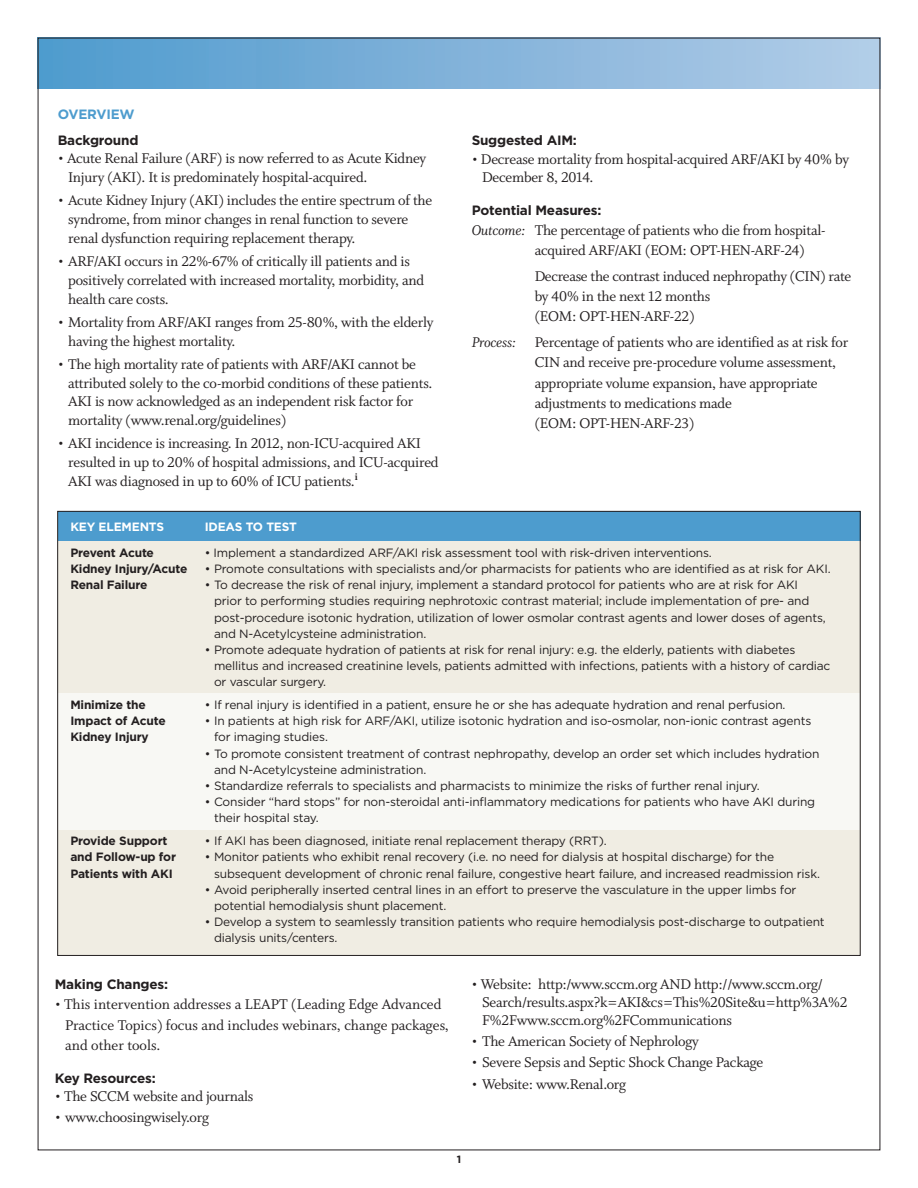
<style>
.page{position:relative;width:918px;height:1188px;background:#fff}
.page>*{position:absolute;margin:0;border:0;box-sizing:border-box;transform-origin:0 0}
.t1{font:15.75px/18.8px "Whitman Roman LF";letter-spacing:-.015em;color:#231f20}
.t2{font:700 13.5px "Gotham";letter-spacing:-.015em;color:#231f20}
.t3{font:700 13.5px "Gotham";letter-spacing:-.015em;color:#4d9cce}
.t4{font:12px/16.2px "Gotham";letter-spacing:-.015em;color:#231f20}
.t5{font:700 12px/16.2px "Gotham";letter-spacing:-.015em;color:#231f20}
.t6{font:700 12px "Gotham";letter-spacing:-.015em;color:#fff}
.t7{font:700 10.5px "Gotham";color:#231f20}
.s1{font-family:"Whitman Italic LF"}
</style>
<div class="page">
<div style="left:38px;top:38px;width:842px;height:50px;background:linear-gradient(to right,#4e9acd,#b4cce7)"></div>
<div style="left:57px;top:511px;width:803px;height:444px;background:#f0ede3"></div>
<div style="left:58px;top:693px;width:801px;height:137px;background:#f8f8f4"></div>
<div style="left:58px;top:511px;width:802px;height:30px;background:#4d9cce"></div>
<p class="t3" style="left:58px;top:109px;width:78px">OVERVIEW</p>
<p class="t2" style="left:58px;top:135px;width:82px">Background</p>
<h1 class="t1" style="left:68px;top:148px;width:360px;text-indent:-10px">• Acute Renal Failure (ARF) is now referred to as Acute Kidney<br>Injury (AKI). It is predominately hospital-acquired.</h1>
<h1 class="t1" style="left:68px;top:190px;width:366px;text-indent:-10px">• Acute Kidney Injury (AKI) includes the entire spectrum of the syndrome, from minor changes in renal function to severe renal dysfunction requiring replacement therapy.</h1>
<h1 class="t1" style="left:68px;top:251px;width:357px;text-indent:-10px">• ARF/AKI occurs in 22%-67% of critically ill patients and is positively correlated with increased mortality, morbidity, and health care costs.</h1>
<h1 class="t1" style="left:68px;top:312px;width:367px;text-indent:-10px">• Mortality from ARF/AKI ranges from 25-80%, with the elderly having the highest mortality.</h1>
<h1 class="t1" style="left:68px;top:354px;width:366px;text-indent:-10px">• The high mortality rate of patients with ARF/AKI cannot be attributed solely to the co-morbid conditions of these patients.<br>AKI is now acknowledged as an independent risk factor for mortality (www.renal.org/guidelines)</h1>
<h1 class="t1" style="left:68px;top:433px;width:372px;text-indent:-10px">• AKI incidence is increasing. In 2012, non-ICU-acquired AKI resulted in up to 20% of hospital admissions, and ICU-acquired<br>AKI was diagnosed in up to 60% of ICU patients.<sup>i</sup></h1>
<p class="t2" style="left:472px;top:136px;width:107px">Suggested AIM:</p>
<h1 class="t1" style="left:482px;top:149px;width:368px;text-indent:-10px">• Decrease mortality from hospital-acquired ARF/AKI by 40% by<br>December 8, 2014.</h1>
<p class="t2" style="left:472px;top:205px;width:131px">Potential Measures:</p>
<h1 class="t1" style="left:535px;top:219px;width:292px;line-height:20.2px;text-indent:-63px"><span class="s1">Outcome:</span> The percentage of patients who die from hospital&shy;acquired ARF/AKI (EOM: OPT-HEN-ARF-24)</h1>
<h1 class="t1" style="left:535px;top:265px;width:318px;line-height:20.2px">Decrease the contrast induced nephropathy (CIN) rate by 40% in the next 12 months<br>(EOM: OPT-HEN-ARF-22)</h1>
<h1 class="t1" style="left:535px;top:331px;width:315px;line-height:20.2px;text-indent:-63px"><span class="s1">Process:</span> Percentage of patients who are identified as at risk for CIN and receive pre-procedure volume assessment, appropriate volume expansion, have appropriate adjustments to medications made<br>(EOM: OPT-HEN-ARF-23)</h1>
<p class="t6" style="left:70px;top:522px;width:95px">KEY ELEMENTS</p>
<p class="t5" style="left:70px;top:545px;width:119px">Prevent Acute<br>Kidney Injury/Acute<br>Renal Failure</p>
<p class="t5" style="left:70px;top:698px;width:97px">Minimize the<br>Impact of Acute<br>Kidney Injury</p>
<p class="t5" style="left:70px;top:834px;width:107px">Provide Support and Follow-up for<br>Patients with AKI</p>
<p class="t6" style="left:205px;top:522px;width:94px">IDEAS TO TEST</p>
<p class="t4" style="left:205px;top:545px;width:509px">• Implement a standardized ARF/AKI risk assessment tool with risk-driven interventions.</p>
<p class="t4" style="left:205px;top:562px;width:627px">• Promote consultations with specialists and/or pharmacists for patients who are identified as at risk for AKI.</p>
<p class="t4" style="left:214px;top:578px;width:613px;text-indent:-9px">• To decrease the risk of renal injury, implement a standard protocol for patients who are at risk for AKI prior to performing studies requiring nephrotoxic contrast material; include implementation of pre- and post-procedure isotonic hydration, utilization of lower osmolar contrast agents and lower doses of agents, and N-Acetylcysteine administration.</p>
<p class="t4" style="left:214px;top:643px;width:618px;text-indent:-9px">• Promote adequate hydration of patients at risk for renal injury: e.g. the elderly, patients with diabetes mellitus and increased creatinine levels, patients admitted with infections, patients with a history of cardiac or vascular surgery.</p>
<p class="t4" style="left:205px;top:698px;width:582px">• If renal injury is identified in a patient, ensure he or she has adequate hydration and renal perfusion.</p>
<p class="t4" style="left:214px;top:714px;width:599px;text-indent:-9px">• In patients at high risk for ARF/AKI, utilize isotonic hydration and iso-osmolar, non-ionic contrast agents for imaging studies.</p>
<p class="t4" style="left:214px;top:746px;width:607px;text-indent:-9px">• To promote consistent treatment of contrast nephropathy, develop an order set which includes hydration and N-Acetylcysteine administration.</p>
<p class="t4" style="left:205px;top:779px;width:557px">• Standardize referrals to specialists and pharmacists to minimize the risks of further renal injury.</p>
<p class="t4" style="left:214px;top:795px;width:603px;text-indent:-9px">• Consider “hard stops” for non-steroidal anti-inflammatory medications for patients who have AKI during their hospital stay.</p>
<p class="t4" style="left:205px;top:834px;width:404px">• If AKI has been diagnosed, initiate renal replacement therapy (RRT).</p>
<p class="t4" style="left:214px;top:850px;width:607px;text-indent:-9px">• Monitor patients who exhibit renal recovery (i.e. no need for dialysis at hospital discharge) for the subsequent development of chronic renal failure, congestive heart failure, and increased readmission risk.</p>
<p class="t4" style="left:214px;top:882px;width:584px;text-indent:-9px">• Avoid peripherally inserted central lines in an effort to preserve the vasculature in the upper limbs for potential hemodialysis shunt placement.</p>
<p class="t4" style="left:214px;top:915px;width:612px;text-indent:-9px">• Develop a system to seamlessly transition patients who require hemodialysis post-discharge to outpatient dialysis units/centers.</p>
<p class="t2" style="left:55px;top:980px;width:115px">Making Changes:</p>
<h1 class="t1" style="left:65px;top:994px;width:385px;line-height:20.2px;text-indent:-10px">• This intervention addresses a LEAPT (Leading Edge Advanced<br>Practice Topics) focus and includes webinars, change packages, and other tools.</h1>
<p class="t2" style="left:55px;top:1073px;width:102px">Key Resources:</p>
<h1 class="t1" style="left:55px;top:1086px;width:200px">• The SCCM website and journals</h1>
<h1 class="t1" style="left:55px;top:1107px;width:156px">• www.choosingwisely.org</h1>
<p class="t7" style="left:457px;top:1155px;width:6px">1</p>
<h1 class="t1" style="left:482px;top:974px;width:367px;line-height:18px;text-indent:-10px">• Website: http:/www.sccm.org AND http://www.sccm.org/<br>Search/results.aspx?k=AKI&amp;cs=This%20Site&amp;u=http%3A%2<br>F%2Fwww.sccm.org%2FCommunications</h1>
<h1 class="t1" style="left:472px;top:1031px;width:229px">• The American Society of Nephrology</h1>
<h1 class="t1" style="left:472px;top:1052px;width:293px">• Severe Sepsis and Septic Shock Change Package</h1>
<h1 class="t1" style="left:472px;top:1074px;width:156px">• Website: www.Renal.org</h1>
</div>
